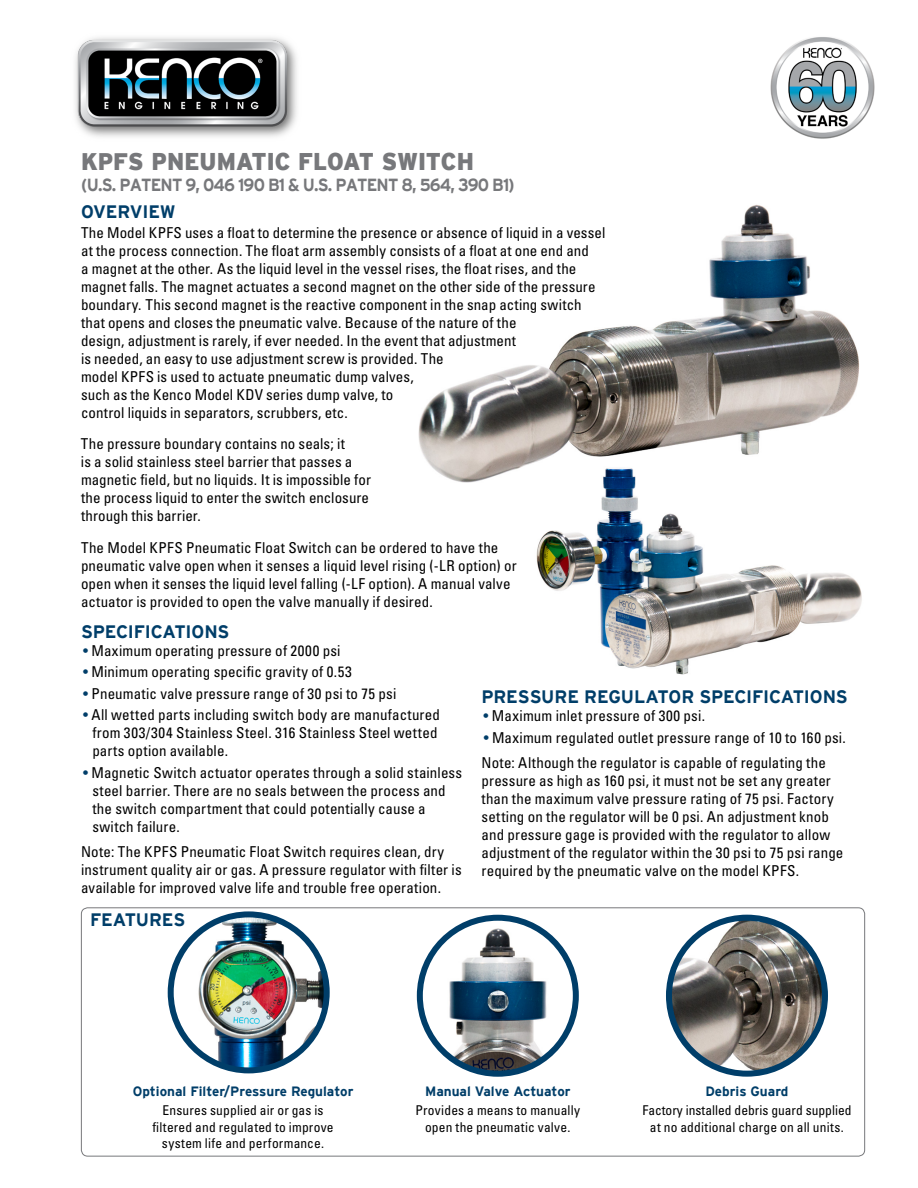
<style>
.page{position:relative;width:918px;height:1188px;background:#fff}
.page>*{position:absolute;margin:0;border:0;box-sizing:border-box;transform-origin:0 0}
.t1{font:900 24.3px "Interstate";letter-spacing:-.005em;color:#77787b;scale:.94 1}
.t2{font:700 18px "Interstate";letter-spacing:-.01em;color:#003e69}
.t3{font:700 17.55px "Interstate";letter-spacing:-.055em;color:#77787b;scale:.94 1}
.t4{font:condensed 15px/18px "Univers LT Std";letter-spacing:.005em;color:#000}
.t5{font:condensed 13.5px/16.2px "Univers LT Std";letter-spacing:.01em;color:#000;text-align:center}
.t6{font:700 13.5px "Interstate";color:#003e69}
.s1{font-size:24px}
.s2{color:#003e69}
</style>
<div class="page">
<img style="left:418px;top:204px;width:441px;height:279px">
<img style="left:526px;top:460px;width:336px;height:215px">
<div style="left:81px;top:907px;width:784px;height:250px;border:1px solid #77787b;border-radius:6px"></div>
<img style="left:428px;top:918px;width:148px;height:154px">
<div style="left:417px;top:915px;width:162px;height:162px;border:6px solid #003e69;border-radius:50%"></div>
<img style="left:176px;top:916px;width:150px;height:154px">
<div style="left:168px;top:911px;width:162px;height:162px;border:6px solid #003e69;border-radius:50%"></div>
<img style="left:669px;top:918px;width:156px;height:156px;border-radius:78px">
<div style="left:666px;top:915px;width:162px;height:162px;border:6px solid #003e69;border-radius:50%"></div>
<img style="left:770px;top:37px;width:105px;height:102px">
<img style="left:75px;top:37px;width:222px;height:100px">
<h1 class="t1" style="left:81px;top:148px;width:420px"><span class="s1">KPFS</span> PNEUMATIC FLOAT SWITCH</h1>
<p class="t3" style="left:81px;top:175px;width:463px">(U.S. PATENT 9, 046 190 B1 &amp; U.S. PATENT 8, 564, 390 B1)</p>
<p class="t2" style="left:81px;top:202px;width:96px">OVERVIEW</p>
<p class="t4" style="left:81px;top:223px;width:526px">The Model KPFS uses a float to determine the presence or absence of liquid in a vessel at the process connection. The float arm assembly consists of a float at one end and<br>a magnet at the other. As the liquid level in the vessel rises, the float rises, and the magnet falls. The magnet actuates a second magnet on the other side of the pressure boundary. This second magnet is the reactive component in the snap acting switch that opens and closes the pneumatic valve. Because of the nature of the<br>design, adjustment is rarely, if ever needed. In the event that adjustment<br>is needed, an easy to use adjustment screw is provided. The<br>model KPFS is used to actuate pneumatic dump valves,<br>such as the Kenco Model KDV series dump valve, to<br>control liquids in separators, scrubbers, etc.</p>
<p class="t4" style="left:81px;top:435px;width:292px">The pressure boundary contains no seals; it<br>is a solid stainless steel barrier that passes a magnetic field, but no liquids. It is impossible for the process liquid to enter the switch enclosure through this barrier.</p>
<p class="t4" style="left:81px;top:538px;width:437px">The Model KPFS Pneumatic Float Switch can be ordered to have the pneumatic valve open when it senses a liquid level rising (-LR option) or open when it senses the liquid level falling (-LF option). A manual valve actuator is provided to open the valve manually if desired.</p>
<p class="t2" style="left:81px;top:622px;width:150px">SPECIFICATIONS</p>
<p class="t4" style="left:83px;top:641px;width:259px"><span class="s2">•</span> Maximum operating pressure of 2000 psi</p>
<p class="t4" style="left:83px;top:663px;width:270px"><span class="s2">•</span> Minimum operating specific gravity of 0.53</p>
<p class="t4" style="left:83px;top:684px;width:315px"><span class="s2">•</span> Pneumatic valve pressure range of 30 psi to 75 psi</p>
<p class="t4" style="left:92px;top:706px;width:349px;text-indent:-9px"><span class="s2">•</span> All wetted parts including switch body are manufactured from 303/304 Stainless Steel. 316 Stainless Steel wetted parts option available.</p>
<p class="t4" style="left:92px;top:763px;width:371px;text-indent:-9px"><span class="s2">•</span> Magnetic Switch actuator operates through a solid stainless steel barrier. There are no seals between the process and the switch compartment that could potentially cause a switch failure.</p>
<p class="t4" style="left:81px;top:842px;width:382px">Note: The KPFS Pneumatic Float Switch requires clean, dry instrument quality air or gas. A pressure regulator with filter is available for improved valve life and trouble free operation.</p>
<p class="t2" style="left:90px;top:910px;width:97px">FEATURES</p>
<p class="t2" style="left:482px;top:687px;width:368px">PRESSURE REGULATOR SPECIFICATIONS</p>
<p class="t4" style="left:484px;top:707px;width:223px"><span class="s2">•</span> Maximum inlet pressure of 300 psi.</p>
<p class="t4" style="left:482px;top:725px;width:366px;line-height:24.8px"><span class="s2">•</span> Maximum regulated outlet pressure range of 10 to 160 psi.<br>Note: Although the regulator is capable of regulating the</p>
<p class="t4" style="left:482px;top:771px;width:363px">pressure as high as 160 psi, it must not be set any greater than the maximum valve pressure rating of 75 psi. Factory setting on the regulator will be 0 psi. An adjustment knob and pressure gage is provided with the regulator to allow adjustment of the regulator within the 30 psi to 75 psi range required by the pneumatic valve on the model KPFS.</p>
<p class="t6" style="left:133px;top:1083px;width:222px">Optional Filter/Pressure Regulator</p>
<p class="t5" style="left:152px;top:1102px;width:183px">Ensures supplied air or gas is filtered and regulated to improve system life and performance.</p>
<p class="t6" style="left:425px;top:1083px;width:147px">Manual Valve Actuator</p>
<p class="t5" style="left:415px;top:1102px;width:166px">Provides a means to manually open the pneumatic valve.</p>
<p class="t6" style="left:705px;top:1083px;width:85px">Debris Guard</p>
<p class="t5" style="left:642px;top:1102px;width:211px">Factory installed debris guard supplied at no additional charge on all units.</p>
</div>
